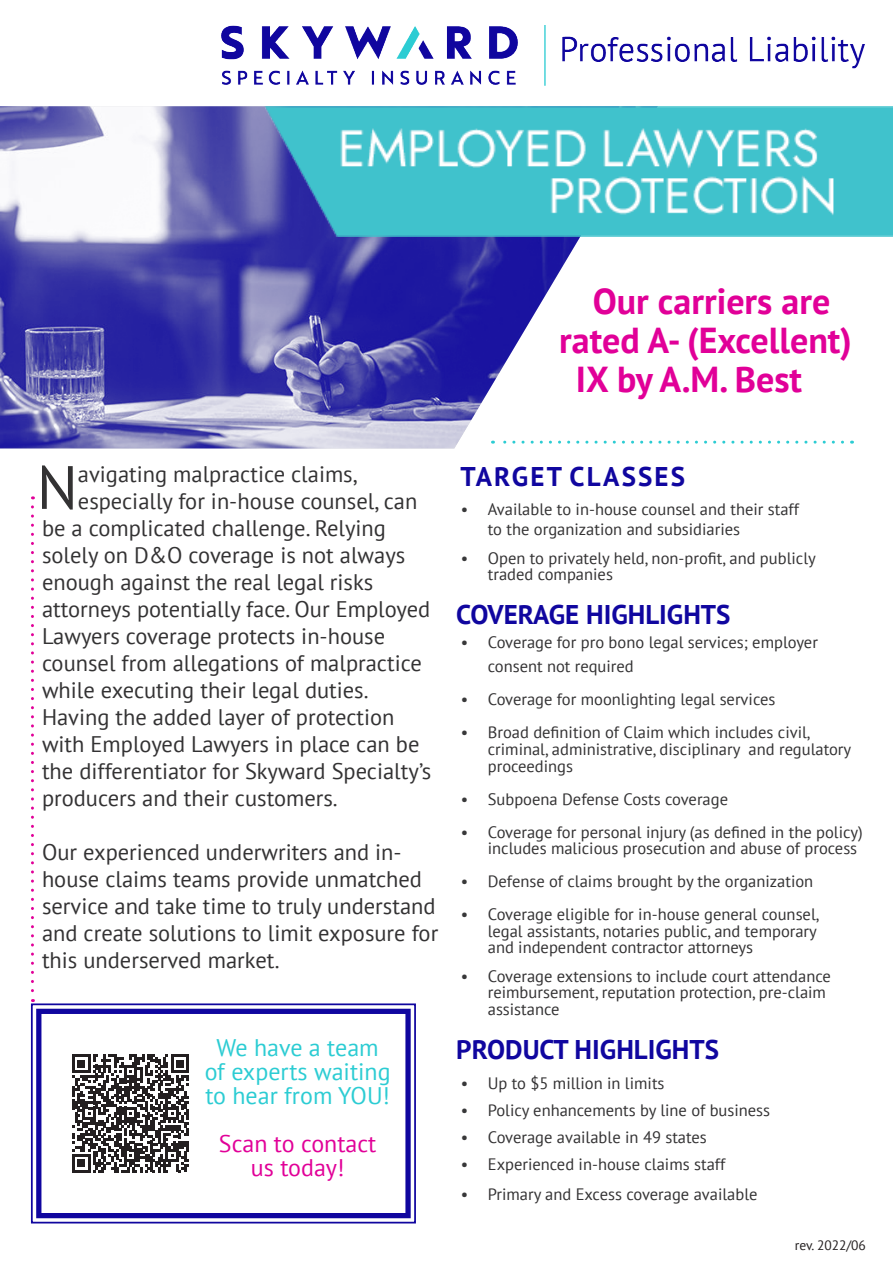
<style>
.page{position:relative;width:893px;height:1263px;background:#fff}
.page>*{position:absolute;margin:0;border:0;box-sizing:border-box;transform-origin:0 0}
.Text_Left_Justify{font:61.05px "PT Sans";color:#333233}
.Text_Left_Justify-2{font:700 36px/39px "PT Sans";color:#e10098}
.Text_Left_Justify-3{font:700 27px "PT Sans";color:#10069f}
.Text_Left_Justify-4{font:700 27px "PT Sans";letter-spacing:.08em;color:#10069f}
.Text_Center{font:24px "PT Sans";color:#2cccd3}
.Text_Center-2{font:24px "PT Sans";color:#e10098}
.Text_Left_Justify-5{font:22.5px/27px "PT Sans";color:#333233}
.t1{font:16.5px/16.5px "PT Sans";color:#333233}
.Text_Center-3{font:13.5px "PT Sans";color:#231f20}
.s1{color:#383839}
</style>
<div class="page">
<img style="left:0;top:106px;width:652px;height:342px">
<svg style="left:31px;top:507px;width:3px;height:495px"></svg>
<svg style="left:492px;top:441px;width:350px;height:3px"></svg>
<img style="left:265px;top:106px;width:628px;height:131px">
<img style="left:221px;top:26px;width:644px;height:59px">
<svg style="left:30px;top:1003px;width:386px;height:221px"></svg>
<div style="left:36px;top:1009px;width:375px;height:209px;border:5px solid #10069f"></div>
<div style="left:62px;top:1038px;width:138px;height:151px;background:#fff"></div>
<svg style="left:72px;top:1054px;width:117px;height:118px"></svg>
<p class="Text_Left_Justify-2" style="left:593px;top:281px;width:239px">Our carriers are</p>
<p class="Text_Left_Justify-2" style="left:576px;top:320px;width:278px;text-indent:-17px">rated A- (Excellent)<br>IX by A.M. Best</p>
<p class="Text_Left_Justify" style="left:37px;top:448px;width:43px">N</p>
<p class="Text_Left_Justify-5" style="left:78px;top:460px;width:281px">avigating malpractice claims,</p>
<p class="Text_Left_Justify-5" style="left:78px;top:487px;width:341px">especially for in-house counsel, can</p>
<p class="Text_Left_Justify-5" style="left:42px;top:514px;width:345px">be a complicated challenge. Relying</p>
<p class="Text_Left_Justify-5" style="left:42px;top:541px;width:365px">solely on D&amp;O coverage is not always</p>
<p class="Text_Left_Justify-5" style="left:42px;top:568px;width:333px">enough against the real legal risks</p>
<p class="Text_Left_Justify-5" style="left:42px;top:595px;width:390px">attorneys potentially face. Our Employed</p>
<p class="Text_Left_Justify-5" style="left:42px;top:622px;width:345px">Lawyers coverage protects in-house</p>
<p class="Text_Left_Justify-5" style="left:42px;top:649px;width:381px">counsel from allegations of malpractice</p>
<p class="Text_Left_Justify-5" style="left:42px;top:676px;width:328px">while executing their legal duties.</p>
<p class="Text_Left_Justify-5" style="left:42px;top:703px;width:354px">Having the added layer of protection</p>
<p class="Text_Left_Justify-5" style="left:42px;top:730px;width:379px">with Employed Lawyers in place can be</p>
<p class="Text_Left_Justify-5" style="left:42px;top:757px;width:391px">the differentiator for Skyward Specialty’s</p>
<p class="Text_Left_Justify-5" style="left:42px;top:784px;width:297px">producers and their customers.</p>
<p class="Text_Left_Justify-5" style="left:42px;top:838px;width:398px">Our experienced underwriters and in&shy;house claims teams provide unmatched service and take time to truly understand and create solutions to limit exposure for this underserved market.</p>
<p class="Text_Center" style="left:217px;top:1032px;width:164px">We have a team</p>
<p class="Text_Center" style="left:205px;top:1056px;width:187px">of experts waiting</p>
<p class="Text_Center" style="left:205px;top:1080px;width:186px">to hear from YOU!</p>
<p class="Text_Center-2" style="left:219px;top:1128px;width:159px">Scan to contact</p>
<p class="Text_Center-2" style="left:251px;top:1152px;width:95px">us today!</p>
<p class="Text_Left_Justify-4" style="left:460px;top:459px;width:226px">TARGET CLASSES</p>
<p class="t1" style="left:488px;top:499px;width:313px;line-height:19.8px;text-indent:-27px"><span class="s1">•</span> Available to in-house counsel and their staff to the organization and subsidiaries</p>
<p class="t1" style="left:488px;top:549px;width:330px;text-indent:-27px"><span class="s1">•</span> Open to privately held, non-profit, and publicly traded companies</p>
<p class="Text_Left_Justify-3" style="left:456px;top:597px;width:276px">COVERAGE HIGHLIGHTS</p>
<p class="t1" style="left:488px;top:630px;width:332px;line-height:24px;text-indent:-27px"><span class="s1">•</span> Coverage for pro bono legal services; employer consent not required</p>
<p class="t1" style="left:461px;top:691px;width:316px"><span class="s1">•</span> Coverage for moonlighting legal services</p>
<p class="t1" style="left:488px;top:724px;width:365px;text-indent:-27px"><span class="s1">•</span> Broad definition of Claim which includes civil, criminal, administrative, disciplinary and regulatory proceedings</p>
<p class="t1" style="left:461px;top:790px;width:269px"><span class="s1">•</span> Subpoena Defense Costs coverage</p>
<p class="t1" style="left:488px;top:823px;width:376px;text-indent:-27px"><span class="s1">•</span> Coverage for personal injury (as defined in the policy) includes malicious prosecution and abuse of process</p>
<p class="t1" style="left:461px;top:872px;width:354px"><span class="s1">•</span> Defense of claims brought by the organization</p>
<p class="t1" style="left:488px;top:905px;width:333px;text-indent:-27px"><span class="s1">•</span> Coverage eligible for in-house general counsel, legal assistants, notaries public, and temporary and independent contractor attorneys</p>
<p class="t1" style="left:488px;top:967px;width:344px;text-indent:-27px"><span class="s1">•</span> Coverage extensions to include court attendance reimbursement, reputation protection, pre-claim assistance</p>
<p class="Text_Left_Justify-3" style="left:456px;top:1032px;width:264px">PRODUCT HIGHLIGHTS</p>
<p class="t1" style="left:461px;top:1074px;width:205px"><span class="s1">•</span> Up to $5 million in limits</p>
<p class="t1" style="left:461px;top:1101px;width:311px"><span class="s1">•</span> Policy enhancements by line of business</p>
<p class="t1" style="left:461px;top:1128px;width:248px"><span class="s1">•</span> Coverage available in 49 states</p>
<p class="t1" style="left:461px;top:1155px;width:266px"><span class="s1">•</span> Experienced in-house claims staff</p>
<p class="t1" style="left:461px;top:1185px;width:298px"><span class="s1">•</span> Primary and Excess coverage available</p>
<p class="Text_Center-3" style="left:795px;top:1236px;width:73px">rev. 2022/06</p>
</div>
